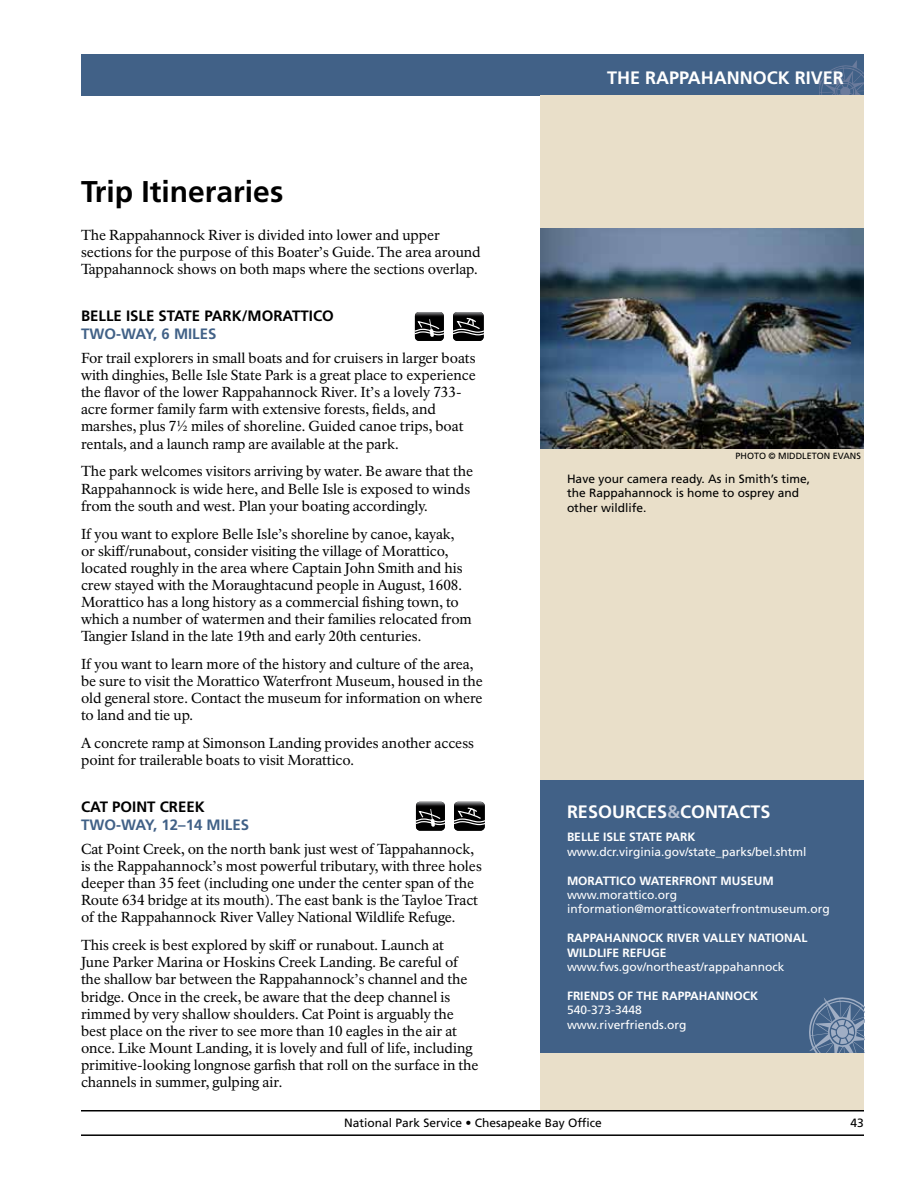
<style>
.page{position:relative;width:918px;height:1188px;background:#fff}
.page>*{position:absolute;margin:0;border:0;box-sizing:border-box;transform-origin:0 0}
.t1{font:700 30px "Frutiger LT Std";color:#000}
.t2{font:700 18px "Frutiger LT Std";color:#fff}
.t3{font:700 15px "Frutiger LT Std";color:#000}
.t4{font:700 15px "Frutiger LT Std";color:#416187}
.t5{font:14.25px/17.1px "NPS Rawlinson OT";letter-spacing:-.005em;color:#000}
.t6{font:12px/14.4px "Frutiger LT Std";color:#fff}
.t7{font:12px/14.4px "Frutiger LT Std";color:#000}
.t8{font:700 12px "Frutiger LT Std";color:#fff}
.t9{font:9px "Frutiger LT Std";color:#000}
.s1{color:#b5bfd0}
</style>
<div class="page">
<hr style="left:81px;top:1134px;width:783px;height:2px;background:#000">
<div style="left:81px;top:54px;width:783px;height:41px;background:#416187"></div>
<svg style="left:814px;top:60px;width:50px;height:35px"></svg>
<hr style="left:81px;top:1110px;width:783px;height:2px;background:#000">
<div style="left:540px;top:95px;width:324px;height:1015px;background:#e9dfc9"></div>
<img style="left:453px;top:312px;width:31px;height:29px">
<svg style="left:453px;top:318px;width:31px;height:17px"></svg>
<img style="left:415px;top:312px;width:29px;height:29px">
<svg style="left:414px;top:319px;width:30px;height:18px"></svg>
<div style="left:540px;top:781px;width:324px;height:272px;background:#416187"></div>
<svg style="left:809px;top:997px;width:55px;height:56px"></svg>
<img style="left:454px;top:802px;width:31px;height:29px">
<svg style="left:454px;top:808px;width:31px;height:17px"></svg>
<img style="left:416px;top:802px;width:29px;height:29px">
<svg style="left:416px;top:809px;width:29px;height:18px"></svg>
<img style="left:540px;top:229px;width:324px;height:220px">
<h1 class="t1" style="left:81px;top:174px;width:204px">Trip Itineraries</h1>
<p class="t5" style="left:81px;top:227px;width:401px">The Rappahannock River is divided into lower and upper sections for the purpose of this Boater’s Guide. The area around<br>Tappahannock shows on both maps where the sections overlap.</p>
<p class="t3" style="left:81px;top:307px;width:18px">BELLE</p>
<p class="t3" style="left:126px;top:307px;width:50px">ISLE STATE</p>
<p class="t3" style="left:204px;top:307px;width:11px">PARK</p>
<p class="t3" style="left:242px;top:307px;width:16px">/MORATTI</p>
<p class="t3" style="left:313px;top:307px;width:21px">CO</p>
<p class="t4" style="left:81px;top:325px;width:13px">TWO</p>
<p class="t4" style="left:116px;top:325px;width:18px">-WAY</p>
<p class="t4" style="left:153px;top:325px;width:30px">, 6 MILE</p>
<p class="t4" style="left:208px;top:325px;width:10px">S</p>
<p class="t5" style="left:81px;top:350px;width:396px">For trail explorers in small boats and for cruisers in larger boats with dinghies, Belle Isle State Park is a great place to experience the flavor of the lower Rappahannock River. It’s a lovely 733- acre former family farm with extensive forests, fields, and marshes, plus 7½ miles of shoreline. Guided canoe trips, boat rentals, and a launch ramp are available at the park.</p>
<p class="t5" style="left:81px;top:463px;width:394px">The park welcomes visitors arriving by water. Be aware that the<br>Rappahannock is wide here, and Belle Isle is exposed to winds from the south and west. Plan your boating accordingly.</p>
<p class="t5" style="left:81px;top:525px;width:392px">If you want to explore Belle Isle’s shoreline by canoe, kayak,<br>or skiff/runabout, consider visiting the village of Morattico, located roughly in the area where Captain John Smith and his crew stayed with the Moraughtacund people in August, 1608.<br>Morattico has a long history as a commercial fishing town, to which a number of watermen and their families relocated from Tangier Island in the late 19th and early 20th centuries.</p>
<p class="t5" style="left:81px;top:656px;width:403px">If you want to learn more of the history and culture of the area, be sure to visit the Morattico Waterfront Museum, housed in the old general store. Contact the museum for information on where to land and tie up.</p>
<p class="t5" style="left:81px;top:735px;width:395px">A concrete ramp at Simonson Landing provides another access point for trailerable boats to visit Morattico.</p>
<p class="t3" style="left:81px;top:798px;width:41px">CAT POINT</p>
<p class="t3" style="left:160px;top:798px;width:19px">CREEK</p>
<p class="t4" style="left:81px;top:816px;width:13px">TWO</p>
<p class="t4" style="left:116px;top:816px;width:18px">-WAY</p>
<p class="t4" style="left:153px;top:816px;width:63px">, 12–14 MILE</p>
<p class="t4" style="left:241px;top:816px;width:10px">S</p>
<p class="t5" style="left:81px;top:841px;width:402px">Cat Point Creek, on the north bank just west of Tappahannock, is the Rappahannock’s most powerful tributary, with three holes deeper than 35 feet (including one under the center span of the Route 634 bridge at its mouth). The east bank is the Tayloe Tract of the Rappahannock River Valley National Wildlife Refuge.</p>
<p class="t5" style="left:81px;top:937px;width:399px">This creek is best explored by skiff or runabout. Launch at<br>June Parker Marina or Hoskins Creek Landing. Be careful of the shallow bar between the Rappahannock’s channel and the bridge. Once in the creek, be aware that the deep channel is rimmed by very shallow shoulders. Cat Point is arguably the best place on the river to see more than 10 eagles in the air at once. Like Mount Landing, it is lovely and full of life, including primitive-looking longnose garfish that roll on the surface in the channels in summer, gulping air.</p>
<p class="t2" style="left:607px;top:67px;width:12px">THE</p>
<p class="t2" style="left:645px;top:67px;width:13px">RAPPAHANNO</p>
<p class="t2" style="left:767px;top:67px;width:39px">CK RIVER</p>
<p class="t9" style="left:736px;top:451px;width:121px">Photo © Midd leton Evans</p>
<p class="t7" style="left:567px;top:472px;width:245px">Have your camera ready. As in Smith’s time, the Rappahannock is home to osprey and other wildlife.</p>
<p class="t2" style="left:567px;top:801px;width:45px">RESOUR</p>
<p class="t2" style="left:636px;top:801px;width:68px">CES<span class="s1">&amp;</span>CONTA</p>
<p class="t2" style="left:740px;top:801px;width:33px">CTS</p>
<p class="t8" style="left:567px;top:830px;width:15px">BELLE</p>
<p class="t8" style="left:603px;top:830px;width:41px">ISLE STATE</p>
<p class="t8" style="left:666px;top:830px;width:9px">PARK</p>
<p class="t6" style="left:567px;top:844px;width:241px">www.dcr.virginia.gov/state_parks/bel.shtml</p>
<p class="t8" style="left:567px;top:873px;width:9px">MORATTI</p>
<p class="t8" style="left:619px;top:873px;width:29px">CO WATERFRONT</p>
<p class="t8" style="left:721px;top:873px;width:36px">MUSEUM</p>
<p class="t6" style="left:567px;top:888px;width:264px">www.morattico.org information@moratticowaterfrontmuseum.org</p>
<p class="t8" style="left:567px;top:931px;width:9px">RAPPAHANNO</p>
<p class="t8" style="left:648px;top:931px;width:26px">CK RIVER</p>
<p class="t8" style="left:703px;top:931px;width:9px">VALLEY</p>
<p class="t8" style="left:749px;top:931px;width:9px">NATIONAL</p>
<p class="t8" style="left:567px;top:945px;width:8px">WILDLIFE</p>
<p class="t8" style="left:622px;top:945px;width:8px">REFU</p>
<p class="t8" style="left:651px;top:945px;width:15px">GE</p>
<p class="t6" style="left:567px;top:960px;width:219px">www.fws.gov/northeast/rappahannock</p>
<p class="t8" style="left:567px;top:989px;width:8px">FRIEND</p>
<p class="t8" style="left:608px;top:989px;width:37px">S OF THE</p>
<p class="t8" style="left:662px;top:989px;width:9px">RAPPAHANNO</p>
<p class="t8" style="left:743px;top:989px;width:16px">CK</p>
<p class="t6" style="left:567px;top:1003px;width:121px">540-373-3448 www.riverfriends.org</p>
<p class="t7" style="left:344px;top:1115px;width:259px">National Park Service • Chesapeake Bay Office</p>
<p class="t7" style="left:851px;top:1115px;width:15px">43</p>
</div>
